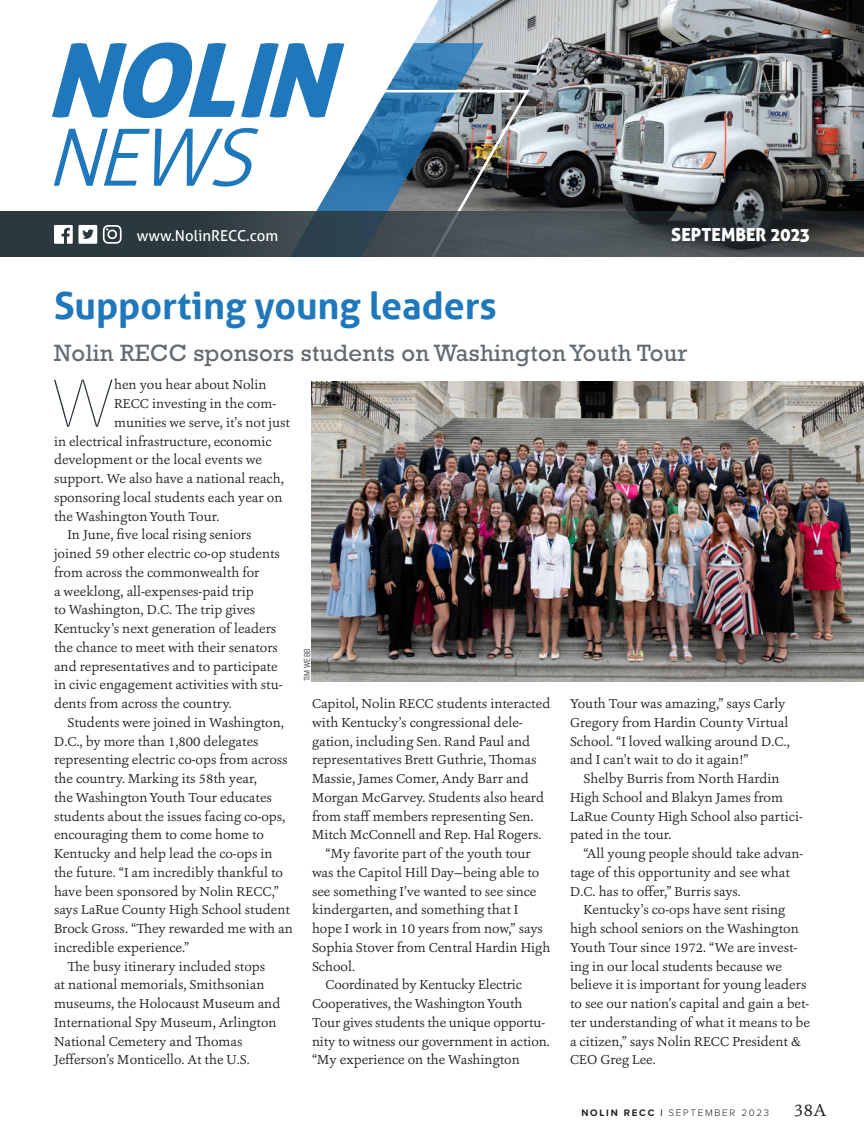
<style>
.page{position:relative;width:864px;height:1134px;background:#fff}
.page>*{position:absolute;margin:0;border:0;box-sizing:border-box;transform-origin:0 0}
.NOLIN_Drop_Cap{font:100 66.75px "Acumin Pro";color:#2b383e}
.NOLIN_Header{font:700 37.5px "Aller";color:#1e78bb}
.NOLIN_deck{font:24px "Rockwell Std";letter-spacing:.01em;color:#646b70}
.t1{font:18px "Aller Display";color:#fff}
.t2{font:18px "Ashbury";color:#231f20}
.t3{font:15px "Aller";color:#fff}
.NOLIN_indent{font:13.5px/18.8px "Ashbury";color:#231f20}
.NOLIN_Drop_Cap-2{font:13.5px "Ashbury";color:#231f20}
.t4{font:300 9.75px "Proxima Nova";letter-spacing:.18em;color:#231f20}
.Credit-INTERNAL{font:300 9px "Proxima Nova Cond";color:#231f20}
.s1{font-weight:700}
</style>
<div class="page">
<img style="left:414px;top:0;width:450px;height:212px">
<svg style="left:344px;top:43px;width:139px;height:45px"></svg>
<svg style="left:290px;top:88px;width:241px;height:124px"></svg>
<svg style="left:0;top:212px;width:864px;height:45px;background:#394348"></svg>
<svg style="left:54px;top:225px;width:43px;height:19px"></svg>
<svg style="left:103px;top:225px;width:19px;height:19px"></svg>
<svg style="left:54px;top:128px;width:205px;height:59px"></svg>
<svg style="left:52px;top:42px;width:292px;height:76px"></svg>
<img style="left:312px;top:382px;width:552px;height:299px">
<p class="t3" style="left:137px;top:226px;width:143px">www.NolinRECC.com</p>
<p class="t1" style="left:671px;top:223px;width:140px">SEPTEMBER 2023</p>
<p class="NOLIN_Header" style="left:54px;top:282px;width:444px">Supporting young leaders</p>
<p class="NOLIN_deck" style="left:54px;top:339px;width:635px">Nolin RECC sponsors students on Washington Youth Tour</p>
<p class="NOLIN_Drop_Cap" style="left:52px;top:358px;width:63px">W</p>
<p class="NOLIN_Drop_Cap-2" style="left:114px;top:376px;width:154px">hen you hear about Nolin</p>
<p class="NOLIN_Drop_Cap-2" style="left:114px;top:395px;width:164px">RECC investing in the com-</p>
<p class="NOLIN_Drop_Cap-2" style="left:114px;top:414px;width:178px">munities we serve, it’s not just</p>
<p class="NOLIN_Drop_Cap-2" style="left:54px;top:432px;width:219px">in electrical infrastructure, economic</p>
<p class="NOLIN_Drop_Cap-2" style="left:54px;top:451px;width:210px">development or the local events we</p>
<p class="NOLIN_Drop_Cap-2" style="left:54px;top:470px;width:231px">support. We also have a national reach,</p>
<p class="NOLIN_Drop_Cap-2" style="left:54px;top:489px;width:230px">sponsoring local students each year on</p>
<p class="NOLIN_Drop_Cap-2" style="left:54px;top:507px;width:167px">the Washington Youth Tour.</p>
<p class="NOLIN_indent" style="left:54px;top:525px;width:230px;text-indent:14px">In June, five local rising seniors joined 59 other electric co-op students from across the commonwealth for<br>a weeklong, all-expenses-paid trip<br>to Washington, D.C. The trip gives Kentucky’s next generation of leaders the chance to meet with their senators and representatives and to participate in civic engagement activities with stu&shy;dents from across the country.</p>
<p class="NOLIN_indent" style="left:54px;top:713px;width:240px;text-indent:14px">Students were joined in Washington, D.C., by more than 1,800 delegates representing electric co-ops from across the country. Marking its 58th year,<br>the Washington Youth Tour educates students about the issues facing co-ops, encouraging them to come home to Kentucky and help lead the co-ops in the future. “I am incredibly thankful to have been sponsored by Nolin RECC,” says LaRue County High School student Brock Gross. “They rewarded me with an incredible experience.”</p>
<p class="NOLIN_indent" style="left:54px;top:957px;width:228px;text-indent:14px">The busy itinerary included stops<br>at national memorials, Smithsonian museums, the Holocaust Museum and International Spy Museum, Arlington National Cemetery and Thomas Jefferson’s Monticello. At the U.S.</p>
<p class="Credit-INTERNAL" style="left:300px;top:681px;width:34px;rotate:-90deg">TIM WEBB</p>
<p class="NOLIN_indent" style="left:312px;top:694px;width:240px">Capitol, Nolin RECC students interacted with Kentucky’s congressional dele&shy;gation, including Sen. Rand Paul and representatives Brett Guthrie, Thomas Massie, James Comer, Andy Barr and Morgan McGarvey. Students also heard from staff members representing Sen.<br>Mitch McConnell and Rep. Hal Rogers.</p>
<p class="NOLIN_indent" style="left:312px;top:844px;width:240px;text-indent:14px">“My favorite part of the youth tour was the Capitol Hill Day—being able to see something I’ve wanted to see since kindergarten, and something that I hope I work in 10 years from now,” says<br>Sophia Stover from Central Hardin High<br>School.</p>
<p class="NOLIN_indent" style="left:312px;top:975px;width:239px;text-indent:14px">Coordinated by Kentucky Electric Cooperatives, the Washington Youth Tour gives students the unique opportu&shy;nity to witness our government in action. “My experience on the Washington</p>
<p class="NOLIN_indent" style="left:570px;top:694px;width:221px">Youth Tour was amazing,” says Carly Gregory from Hardin County Virtual School. “I loved walking around D.C., and I can’t wait to do it again!”</p>
<p class="NOLIN_indent" style="left:570px;top:769px;width:234px;text-indent:14px">Shelby Burris from North Hardin<br>High School and Blakyn James from<br>LaRue County High School also partici&shy;pated in the tour.</p>
<p class="NOLIN_indent" style="left:570px;top:844px;width:235px;text-indent:14px">“All young people should take advan&shy;tage of this opportunity and see what<br>D.C. has to offer,” Burris says.</p>
<p class="NOLIN_indent" style="left:570px;top:900px;width:241px;text-indent:14px">Kentucky’s co-ops have sent rising high school seniors on the Washington Youth Tour since 1972. “We are invest&shy;ing in our local students because we believe it is important for young leaders to see our nation’s capital and gain a bet&shy;ter understanding of what it means to be a citizen,” says Nolin RECC President &amp; CEO Greg Lee.</p>
<p class="t4" style="left:581px;top:1106px;width:189px"><span class="s1">NOLIN RECC |</span> SEPTEMBER 2023</p>
<h3 class="t2" style="left:794px;top:1099px;width:34px">38A</h3>
</div>
